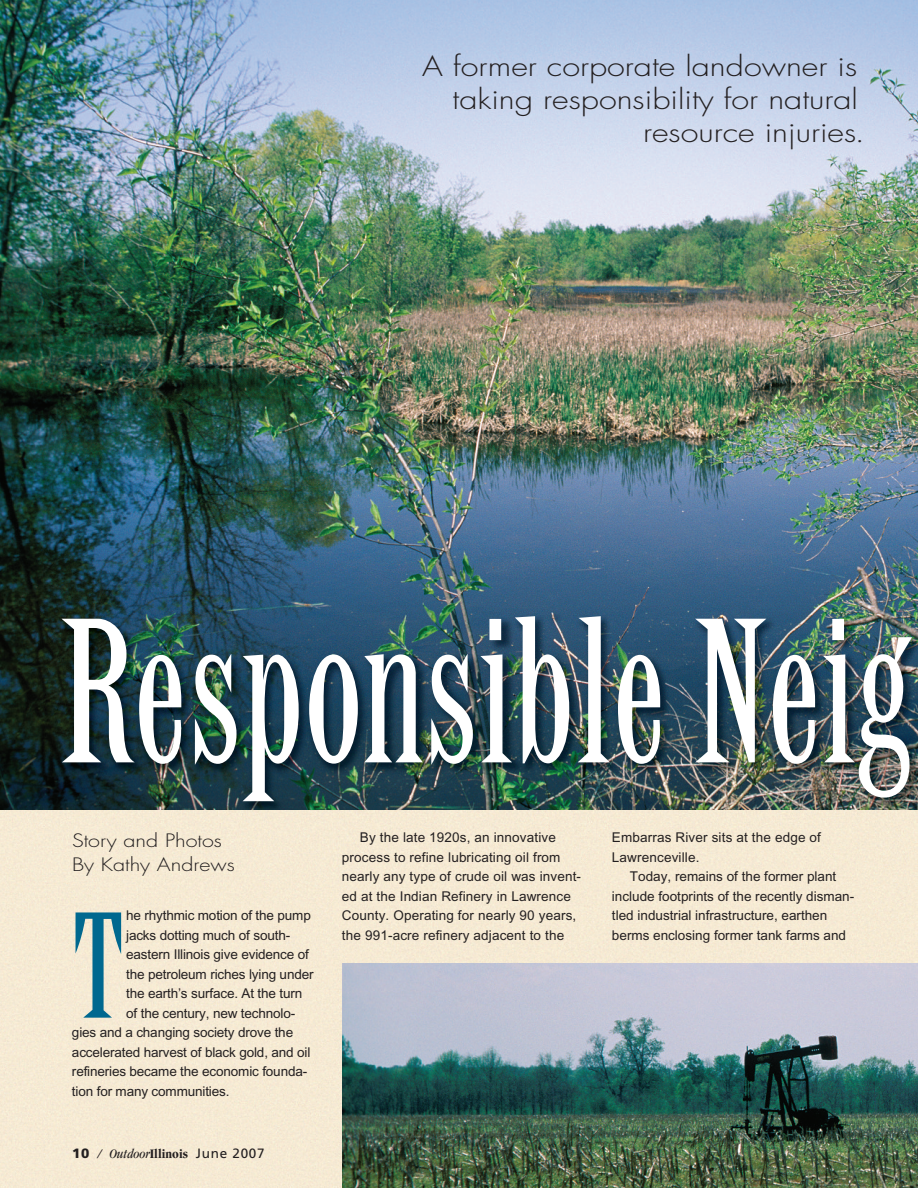
<style>
.page{position:relative;width:918px;height:1188px;background:#fff}
.page>*{position:absolute;margin:0;border:0;box-sizing:border-box;transform-origin:0 0}
.t1{font:condensed 210px "Latin";color:#fff}
.t2{font:condensed 154.05px "Latin";color:#00688f}
.t3{font:300 27px/33px "Futura";color:#231f20;text-align:right;scale:1.2 1}
.t4{font:300 18px/24px "Futura";color:#231f20;scale:1.2 1}
.t5{font:13.5px/19.5px "Arial";color:#231f20}
.t6{font:italic condensed 13.5px "Garamond";color:#231f20}
.s1{font-family:"Frutiger";font-weight:900;font-style:normal;font-stretch:normal}
.s2{font-weight:700;font-style:normal}
.s3{font-family:"Frutiger";font-style:normal;font-stretch:normal}
</style>
<div class="page">
<div style="left:0;top:810px;width:918px;height:378px;background:#f6ead4"></div>
<img style="left:0;top:0;width:918px;height:810px">
<img style="left:342px;top:963px;width:576px;height:225px">
<h3 class="t3" style="left:422px;top:52px;width:370px">A former corporate landowner is taking responsibility for natural resource injuries.</h3>
<h1 class="t1" style="left:58px;top:614px;width:856px">ResponsibleNeig</h1>
<h3 class="t4" style="left:72px;top:830px;width:137px">Story and Photos<br>By Kathy Andrews</h3>
<h2 class="t2" style="left:72px;top:909px;width:53px">T</h2>
<p class="t5" style="left:126px;top:907px;width:186px">he rhythmic motion of the pump</p>
<p class="t5" style="left:126px;top:926px;width:165px">jacks dotting much of south-</p>
<p class="t5" style="left:126px;top:946px;width:184px">eastern Illinois give evidence of</p>
<p class="t5" style="left:126px;top:965px;width:189px">the petroleum riches lying under</p>
<p class="t5" style="left:126px;top:985px;width:178px">the earth’s surface. At the turn</p>
<p class="t5" style="left:126px;top:1004px;width:171px">of the century, new technolo-</p>
<p class="t5" style="left:72px;top:1024px;width:223px">gies and a changing society drove the</p>
<p class="t5" style="left:72px;top:1043px;width:240px">accelerated harvest of black gold, and oil</p>
<p class="t5" style="left:72px;top:1063px;width:237px">refineries became the economic founda-</p>
<p class="t5" style="left:72px;top:1082px;width:159px">tion for many communities.</p>
<p class="t6" style="left:72px;top:1148px;width:194px"><span class="s1">10</span> / Outdoor<span class="s2">Illinois</span> <span class="s3">June 2007</span></p>
<p class="t5" style="left:342px;top:829px;width:241px;text-indent:18px">By the late 1920s, an innovative process to refine lubricating oil from nearly any type of crude oil was invent&shy;ed at the Indian Refinery in Lawrence County. Operating for nearly 90 years, the 991-acre refinery adjacent to the</p>
<p class="t5" style="left:612px;top:829px;width:210px">Embarras River sits at the edge of<br>Lawrenceville.</p>
<p class="t5" style="left:612px;top:868px;width:244px;text-indent:18px">Today, remains of the former plant include footprints of the recently disman&shy;tled industrial infrastructure, earthen berms enclosing former tank farms and</p>
</div>
